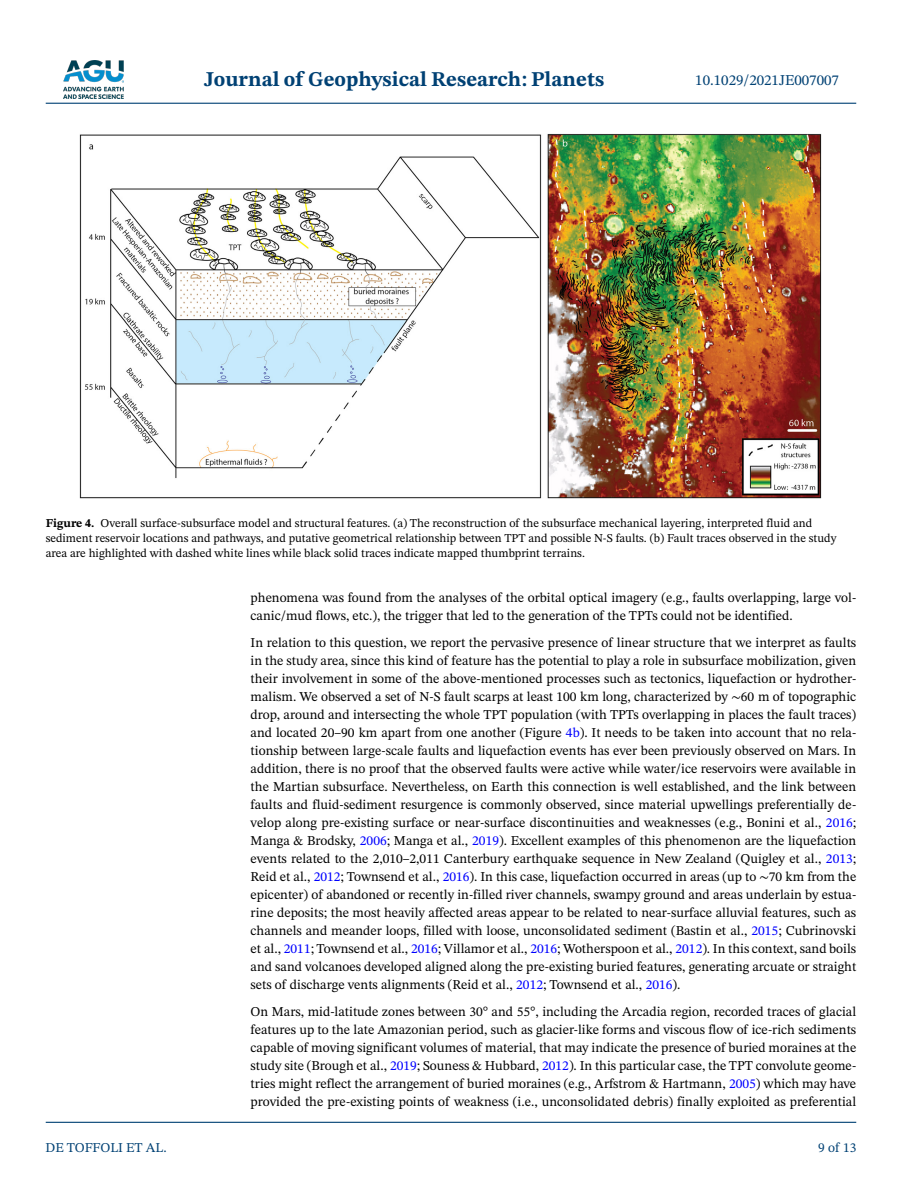
<style>
.page{position:relative;width:902px;height:1183px;background:#fff}
.page>*{position:absolute;margin:0;border:0;box-sizing:border-box;transform-origin:0 0}
.t1{font:700 21px "STIX Two Text";color:#004174}
.t2{font:15px "STIX Two Text";color:#004174}
.t3{font:13.5px/18px "STIX Two Text";color:#000;text-align:justify}
.t4{font:13.5px "STIX Two Text";color:#004174}
.t5{font:12px/15px "STIX Two Text";color:#000}
.s1{font-weight:700}
.s2{font-family:"STIX Two Math"}
.s3{color:#00f}
</style>
<div class="page">
<img style="left:63px;top:60px;width:60px;height:39px">
<hr style="left:46px;top:103px;width:810px;height:1px;background:#004174">
<hr style="left:46px;top:1121px;width:810px;height:1px;background:#004174">
<img style="left:79px;top:134px;width:742px;height:364px">
<h1 class="t1" style="left:204px;top:64px;width:401px">Journal of Geophysical Research: Planets</h1>
<p class="t2" style="left:695px;top:69px;width:145px">10.1029/2021JE007007</p>
<p class="t5" style="left:46px;top:515px;width:792px"><span class="s1">Figure 4.</span> Overall surface-subsurface model and structural features. (a) The reconstruction of the subsurface mechanical layering, interpreted fluid and sediment reservoir locations and pathways, and putative geometrical relationship between TPT and possible N-S faults. (b) Fault traces observed in the study area are highlighted with dashed white lines while black solid traces indicate mapped thumbprint terrains.</p>
<p class="t4" style="left:45px;top:1137px;width:123px">DE TOFFOLI ET AL.</p>
<p class="t3" style="left:250px;top:588px;width:607px">phenomena was found from the analyses of the orbital optical imagery (e.g., faults overlapping, large vol&shy;canic/mud flows, etc.), the trigger that led to the generation of the TPTs could not be identified.</p>
<p class="t3" style="left:250px;top:633px;width:607px">In relation to this question, we report the pervasive presence of linear structure that we interpret as faults in the study area, since this kind of feature has the potential to play a role in subsurface mobilization, given their involvement in some of the above-mentioned processes such as tectonics, liquefaction or hydrother&shy;malism. We observed a set of N-S fault scarps at least 100 km long, characterized by <span class="s2">∼</span>60 m of topographic drop, around and intersecting the whole TPT population (with TPTs overlapping in places the fault traces) and located 20–90 km apart from one another (Figure <span class="s3">4b</span>). It needs to be taken into account that no rela&shy;tionship between large-scale faults and liquefaction events has ever been previously observed on Mars. In addition, there is no proof that the observed faults were active while water/ice reservoirs were available in the Martian subsurface. Nevertheless, on Earth this connection is well established, and the link between faults and fluid-sediment resurgence is commonly observed, since material upwellings preferentially de&shy;velop along pre-existing surface or near-surface discontinuities and weaknesses (e.g., Bonini et al., <span class="s3">2016</span>; Manga &amp; Brodsky, <span class="s3">2006</span>; Manga et al., <span class="s3">2019</span>). Excellent examples of this phenomenon are the liquefaction events related to the 2,010–2,011 Canterbury earthquake sequence in New Zealand (Quigley et al., <span class="s3">2013</span>; Reid et al., <span class="s3">2012</span>; Townsend et al., <span class="s3">2016</span>). In this case, liquefaction occurred in areas (up to <span class="s2">∼</span>70 km from the epicenter) of abandoned or recently in-filled river channels, swampy ground and areas underlain by estua&shy;rine deposits; the most heavily affected areas appear to be related to near-surface alluvial features, such as channels and meander loops, filled with loose, unconsolidated sediment (Bastin et al., <span class="s3">2015</span>; Cubrinovski et al., <span class="s3">2011</span>; Townsend et al., <span class="s3">2016</span>; Villamor et al., <span class="s3">2016</span>; Wotherspoon et al., <span class="s3">2012</span>). In this context, sand boils and sand volcanoes developed aligned along the pre-existing buried features, generating arcuate or straight sets of discharge vents alignments (Reid et al., <span class="s3">2012</span>; Townsend et al., <span class="s3">2016</span>).</p>
<p class="t3" style="left:250px;top:1002px;width:607px">On Mars, mid-latitude zones between 30° and 55°, including the Arcadia region, recorded traces of glacial features up to the late Amazonian period, such as glacier-like forms and viscous flow of ice-rich sediments capable of moving significant volumes of material, that may indicate the presence of buried moraines at the study site (Brough et al., <span class="s3">2019</span>; Souness &amp; Hubbard, <span class="s3">2012</span>). In this particular case, the TPT convolute geome&shy;tries might reflect the arrangement of buried moraines (e.g., Arfstrom &amp; Hartmann, <span class="s3">2005</span>) which may have provided the pre-existing points of weakness (i.e., unconsolidated debris) finally exploited as preferential</p>
<p class="t4" style="left:818px;top:1137px;width:40px">9 of 13</p>
</div>
